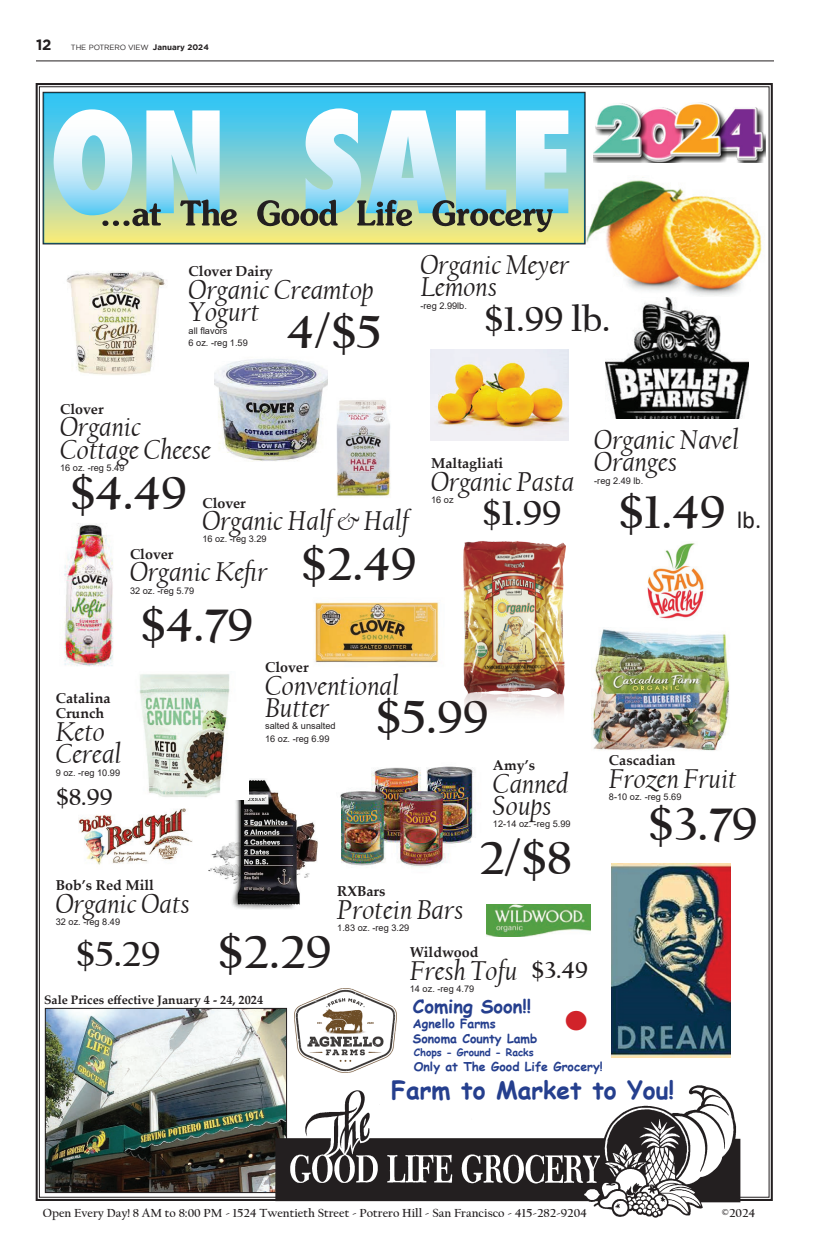
<style>
.page{position:relative;width:819px;height:1260px;background:#fff}
.page>*{position:absolute;margin:0;border:0;box-sizing:border-box;transform-origin:0 0}
.t1{font:700 49px "Californian FB";color:#231f20}
.t2{font:700 36.8px "Californian FB";color:#231f20}
.t3{font:700 36.8px "Californian FB";color:#d1232a}
.t4{font:italic 28.6px/22.5px "Californian FB";color:#231f20}
.t5{font:700 24.5px "Comic Sans MS";color:#253f8e}
.t6{font:700 24.5px "Californian FB";color:#231f20}
.t7{font:700 18.4px "Comic Sans MS";color:#253f8e}
.t8{font:700 15px "Gotham";color:#231f20}
.t9{font:700 14.3px/15px "Palatino Linotype";color:#231f20}
.t10{font:700 12.3px "Californian FB";color:#231f20}
.t11{font:700 12.3px/14.7px "Comic Sans MS";color:#253f8e}
.t12{font:700 12.3px "Palatino Linotype";color:#231f20}
.t13{font:700 10.2px "Comic Sans MS";color:#253f8e}
.t14{font:9.2px/12.2px "Arial";color:#231f20}
.t15{font:7.5px "Gotham";letter-spacing:-.02em;color:#231f20}
.s1{font-weight:700;font-size:8px}
.s2{font-family:"Calibri";font-weight:400;font-size:24.5px}
</style>
<div class="page">
<img style="left:35px;top:83px;width:738px;height:1118px">
<img style="left:47px;top:1010px;width:238px;height:181px">
<div style="left:45px;top:1008px;width:242px;height:185px;border:1px solid #231f20"></div>
<img style="left:271px;top:1078px;width:471px;height:140px">
<svg style="left:45px;top:94px;width:538px;height:148px;background:#8ad4c1"></svg>
<svg style="left:54px;top:109px;width:185px;height:119px"></svg>
<svg style="left:257px;top:108px;width:311px;height:124px;background:#a0d1d1"></svg>
<div style="left:43px;top:92px;width:542px;height:152px;border:1px solid #231f20"></div>
<hr style="left:36px;top:61px;width:738px;height:1px;background:#231f20">
<h3 class="t8" style="left:36px;top:36px;width:17px">12</h3>
<p class="t15" style="left:71px;top:43px;width:140px">THE POTRERO VIEW <span class="s1">January 2024</span></p>
<p class="t9" style="left:189px;top:263px;width:86px">Clover Dairy</p>
<p class="t4" style="left:189px;top:279px;width:187px">Organic Creamtop<br>Yogurt</p>
<p class="t14" style="left:189px;top:324px;width:61px">all flavors<br>6 oz. -reg 1.59</p>
<p class="t1" style="left:287px;top:304px;width:96px">4/$5</p>
<p class="t4" style="left:420px;top:254px;width:150px">Organic Meyer<br>Lemons</p>
<p class="t14" style="left:420px;top:299px;width:48px">-reg 2.99lb.</p>
<p class="t2" style="left:484px;top:299px;width:128px">$1.99 lb.</p>
<p class="t9" style="left:60px;top:401px;width:45px">Clover</p>
<p class="t4" style="left:60px;top:416px;width:152px">Organic<br>Cottage Cheese</p>
<p class="t14" style="left:60px;top:462px;width:66px">16 oz. -reg 5.49</p>
<p class="t1" style="left:69px;top:466px;width:119px">$4.49</p>
<p class="t9" style="left:202px;top:495px;width:45px">Clover</p>
<p class="t4" style="left:202px;top:510px;width:208px">Organic Half &amp; Half</p>
<p class="t14" style="left:202px;top:533px;width:66px">16 oz. -reg 3.29</p>
<p class="t1" style="left:301px;top:536px;width:117px">$2.49</p>
<p class="t9" style="left:130px;top:546px;width:45px">Clover</p>
<p class="t4" style="left:130px;top:561px;width:139px">Organic Kefir</p>
<p class="t14" style="left:130px;top:584px;width:66px">32 oz. -reg 5.79</p>
<p class="t1" style="left:140px;top:597px;width:115px">$4.79</p>
<p class="t9" style="left:431px;top:455px;width:74px">Maltagliati</p>
<p class="t4" style="left:431px;top:470px;width:145px">Organic Pasta</p>
<p class="t14" style="left:431px;top:493px;width:24px">16 oz</p>
<p class="t2" style="left:482px;top:492px;width:81px">$1.99</p>
<p class="t4" style="left:594px;top:429px;width:146px">Organic Navel<br>Oranges</p>
<p class="t14" style="left:594px;top:474px;width:51px">-reg 2.49 lb.</p>
<p class="t1" style="left:618px;top:484px;width:145px">$1.49 <span class="s2">lb.</span></p>
<p class="t9" style="left:265px;top:659px;width:45px">Clover</p>
<p class="t4" style="left:265px;top:675px;width:135px">Conventional<br>Butter</p>
<p class="t14" style="left:265px;top:720px;width:72px">salted &amp; unsalted<br>16 oz. -reg 6.99</p>
<p class="t9" style="left:56px;top:691px;width:56px">Catalina<br>Crunch</p>
<p class="t4" style="left:56px;top:721px;width:67px">Keto<br>Cereal</p>
<p class="t14" style="left:56px;top:766px;width:66px">9 oz. -reg 10.99</p>
<p class="t6" style="left:56px;top:783px;width:58px">$8.99</p>
<p class="t1" style="left:375px;top:689px;width:115px">$5.99</p>
<p class="t9" style="left:609px;top:752px;width:68px">Cascadian</p>
<p class="t4" style="left:609px;top:768px;width:129px">Frozen Fruit</p>
<p class="t14" style="left:609px;top:791px;width:74px">8-10 oz. -reg 5.69</p>
<p class="t1" style="left:647px;top:796px;width:112px">$3.79</p>
<p class="t9" style="left:493px;top:757px;width:44px">Amy’s</p>
<p class="t4" style="left:493px;top:773px;width:77px">Canned<br>Soups</p>
<p class="t14" style="left:493px;top:818px;width:79px">12-14 oz. -reg 5.99</p>
<p class="t1" style="left:479px;top:831px;width:94px">2/$8</p>
<p class="t9" style="left:56px;top:877px;width:100px">Bob’s Red Mill</p>
<p class="t4" style="left:56px;top:893px;width:135px">Organic Oats</p>
<p class="t14" style="left:56px;top:916px;width:66px">32 oz. -reg 8.49</p>
<p class="t2" style="left:75px;top:933px;width:87px">$5.29</p>
<p class="t9" style="left:337px;top:884px;width:50px">RXBars</p>
<p class="t4" style="left:337px;top:899px;width:128px">Protein Bars</p>
<p class="t14" style="left:337px;top:922px;width:74px">1.83 oz. -reg 3.29</p>
<p class="t1" style="left:217px;top:924px;width:116px">$2.29</p>
<p class="t9" style="left:410px;top:944px;width:70px">Wildwood</p>
<p class="t4" style="left:410px;top:959px;width:109px">Fresh Tofu</p>
<p class="t14" style="left:410px;top:982px;width:66px">14 oz. -reg 4.79</p>
<p class="t6" style="left:531px;top:956px;width:59px">$3.49</p>
<p class="t3" style="left:564px;top:999px;width:27px">•</p>
<p class="t12" style="left:44px;top:991px;width:221px">Sale Prices effective January 4 - 24, 2024</p>
<p class="t7" style="left:413px;top:993px;width:120px">Coming Soon!!</p>
<p class="t11" style="left:413px;top:1016px;width:126px">Agnello Farms<br>Sonoma County Lamb</p>
<p class="t13" style="left:414px;top:1045px;width:122px">Chops - Ground - Racks</p>
<p class="t11" style="left:414px;top:1059px;width:190px">Only at The Good Life Grocery!</p>
<p class="t5" style="left:391px;top:1072px;width:285px">Farm to Market to You!</p>
<p class="t10" style="left:43px;top:1206px;width:546px">Open Every Day! 8 AM to 8:00 PM - 1524 Twentieth Street - Potrero Hill - San Francisco - 415-282-9204</p>
<p class="t10" style="left:722px;top:1206px;width:35px">©2024</p>
</div>
